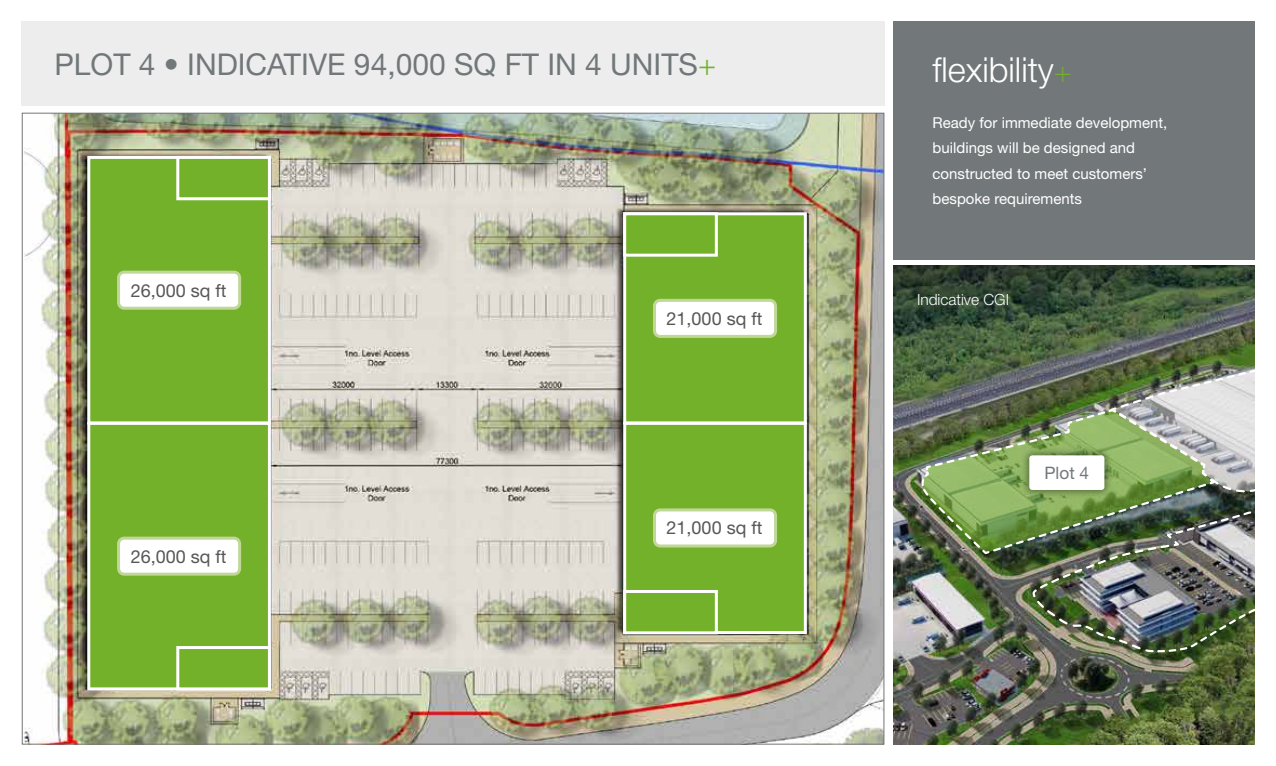
<style>
.page{position:relative;width:1276px;height:766px;background:#fff}
.page>*{position:absolute;margin:0;border:0;box-sizing:border-box;transform-origin:0 0}
.t1{font:300 34.5px "Helvetica Neue LT Pro";color:#fff}
.t2{font:30px "Helvetica Neue LT Pro";color:#72787a}
.t3{font:18px "Helvetica Neue LT Pro";color:#575756}
.t4{font:17.25px "Helvetica Neue LT Pro";color:#72787a}
.t5{font:300 15.45px "Helvetica Neue LT Pro";color:#fff}
.t6{font:15px/25.5px "Helvetica Neue LT Pro";color:#fff}
.s1{font-weight:300;color:#72b129}
.s2{font-weight:100;font-size:30px;color:#72b129}
</style>
<div class="page">
<div style="left:21px;top:21px;width:863px;height:85px;background:#ededed"></div>
<img style="left:24px;top:115px;width:858px;height:627px">
<div style="left:87px;top:156px;width:184px;height:268px;background:#72b129;border:3px solid #fff"></div>
<div style="left:176px;top:156px;width:95px;height:44px;background:#72b129;border:3px solid #fff"></div>
<div style="left:87px;top:422px;width:184px;height:268px;background:#72b129;border:3px solid #fff"></div>
<div style="left:176px;top:646px;width:95px;height:44px;background:#72b129;border:3px solid #fff"></div>
<div style="left:623px;top:212px;width:184px;height:212px;background:#72b129;border:3px solid #fff"></div>
<div style="left:623px;top:212px;width:95px;height:44px;background:#72b129;border:3px solid #fff"></div>
<div style="left:623px;top:422px;width:184px;height:212px;background:#72b129;border:3px solid #fff"></div>
<div style="left:623px;top:589px;width:95px;height:45px;background:#72b129;border:3px solid #fff"></div>
<div style="left:119px;top:272px;width:121px;height:36px;background:#fff;border-radius:6px"></div>
<div style="left:117px;top:270px;width:124px;height:39px;border:3px solid #c0d798;border-radius:6px"></div>
<div style="left:119px;top:538px;width:121px;height:36px;background:#fff;border-radius:6px"></div>
<div style="left:117px;top:536px;width:124px;height:39px;border:3px solid #c0d798;border-radius:6px"></div>
<div style="left:654px;top:300px;width:121px;height:36px;background:#fff;border-radius:6px"></div>
<div style="left:653px;top:299px;width:124px;height:39px;border:3px solid #c0d798;border-radius:6px"></div>
<div style="left:654px;top:510px;width:121px;height:36px;background:#fff;border-radius:6px"></div>
<div style="left:653px;top:508px;width:124px;height:39px;border:3px solid #c0d798;border-radius:6px"></div>
<div style="left:893px;top:21px;width:361px;height:238px;background:#72787a"></div>
<img style="left:893px;top:266px;width:361px;height:478px">
<img style="left:922px;top:363px;width:332px;height:290px">
<div style="left:1020px;top:446px;width:93px;height:52px;background:#000;opacity:.4"></div>
<div style="left:1029px;top:455px;width:75px;height:35px;background:#fff;border-radius:3px"></div>
<h2 class="t2" style="left:54px;top:46px;width:663px">PLOT 4 • INDICATIVE 94,000 SQ FT IN 4 UNITS<span class="s1">+</span></h2>
<p class="t3" style="left:131px;top:279px;width:97px">26,000 sq ft</p>
<p class="t3" style="left:131px;top:545px;width:97px">26,000 sq ft</p>
<p class="t3" style="left:666px;top:307px;width:97px">21,000 sq ft</p>
<p class="t3" style="left:666px;top:516px;width:97px">21,000 sq ft</p>
<h1 class="t1" style="left:932px;top:49px;width:141px">flexibility<span class="s2">+</span></h1>
<p class="t6" style="left:932px;top:109px;width:236px">Ready for immediate development, buildings will be designed and constructed to meet customers’ bespoke requirements</p>
<p class="t5" style="left:917px;top:290px;width:94px">Indicative CGI</p>
<p class="t4" style="left:1044px;top:462px;width:46px">Plot 4</p>
</div>
